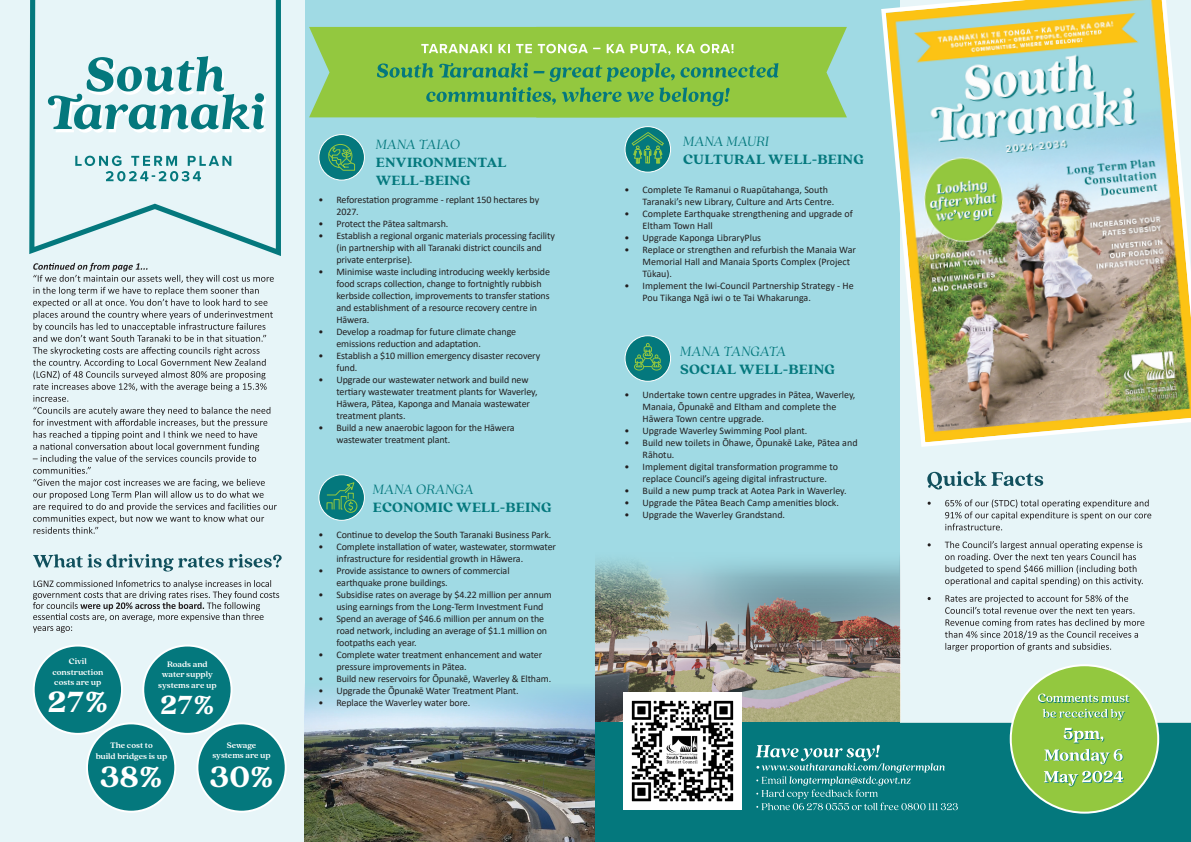
<style>
.page{position:relative;width:1191px;height:842px;background:#a0dae4}
.page>*{position:absolute;margin:0;border:0;box-sizing:border-box;transform-origin:0 0}
.t1{font:italic 900 53.5px/37.8px "Quincy CF";letter-spacing:-.01em;color:#04787d;text-align:center}
.t2{font:900 32.5px "Quincy CF";color:#fff}
.t3{font:900 29.1px "Quincy CF";color:#fff}
.body_copy{font:800 18px/21.6px "Quincy CF";letter-spacing:-.01em;color:#04787d;text-align:center}
.body{font:800 15px "Quincy CF";letter-spacing:.005em;color:#04787d}
.body-2{font:italic 300 15px "Quincy CF";letter-spacing:.01em;color:#04787d}
.body-3{font:800 14.9px/17.9px "Quincy CF";letter-spacing:.01em;color:#04787d}
.body-4{font:italic 300 14.9px "Quincy CF";letter-spacing:.01em;color:#04787d}
.body_copy-2{font:500 13px/15.6px "Quincy CF";letter-spacing:-.005em;color:#04787d;text-align:center}
.t4{font:10px/12px "Calibri";letter-spacing:-.01em;color:#231f20}
.t5{font:700 8.8px/10.5px "Quincy CF";letter-spacing:-.005em;color:#fff;text-align:center}
</style>
<div class="page">
<div style="left:0;top:0;width:305px;height:842px;background:#e7f5f8"></div>
<img style="left:304px;top:689px;width:291px;height:153px">
<img style="left:595px;top:558px;width:305px;height:164px">
<div style="left:594px;top:506px;width:304px;height:71px;background:#a0dae4"></div>
<svg style="left:309px;top:27px;width:538px;height:90px;background:#8ac34e"></svg>
<svg style="left:29px;top:0;width:252px;height:256px"></svg>
<div style="left:595px;top:723px;width:596px;height:119px;background:#04787d"></div>
<svg style="left:755px;top:745px;width:203px;height:65px"></svg>
<div style="left:900px;top:0;width:291px;height:723px;background:#e7f5f8"></div>
<img style="left:624px;top:692px;width:117px;height:118px">
<img style="left:881px;top:0;width:310px;height:447px">
<div style="left:1010px;top:665px;width:148px;height:148px;background:#93c83f;border-radius:50%"></div>
<svg style="left:1044px;top:771px;width:79px;height:15px"></svg>
<svg style="left:1044px;top:749px;width:78px;height:15px"></svg>
<svg style="left:1063px;top:728px;width:40px;height:14px"></svg>
<svg style="left:1042px;top:709px;width:82px;height:11px"></svg>
<svg style="left:1038px;top:693px;width:91px;height:9px"></svg>
<svg style="left:33px;top:263px;width:244px;height:271px"></svg>
<svg style="left:33px;top:580px;width:246px;height:53px"></svg>
<svg style="left:33px;top:554px;width:249px;height:17px"></svg>
<svg style="left:927px;top:595px;width:217px;height:56px"></svg>
<svg style="left:927px;top:541px;width:215px;height:45px"></svg>
<svg style="left:927px;top:499px;width:224px;height:31px"></svg>
<svg style="left:927px;top:471px;width:116px;height:18px"></svg>
<div style="left:34px;top:645px;width:88px;height:89px;background:#04787d;border-radius:50%"></div>
<div style="left:33px;top:645px;width:90px;height:90px;border:2px solid #fff;border-radius:50%"></div>
<div style="left:87px;top:723px;width:88px;height:89px;background:#04787d;border-radius:50%"></div>
<div style="left:86px;top:722px;width:90px;height:91px;border:2px solid #fff;border-radius:50%"></div>
<div style="left:143px;top:645px;width:88px;height:89px;background:#04787d;border-radius:50%"></div>
<div style="left:142px;top:645px;width:90px;height:90px;border:2px solid #fff;border-radius:50%"></div>
<div style="left:197px;top:723px;width:89px;height:89px;background:#04787d;border-radius:50%"></div>
<div style="left:196px;top:722px;width:91px;height:91px;border:2px solid #fff;border-radius:50%"></div>
<div style="left:319px;top:475px;width:45px;height:45px;background:#04787d;border-radius:50%"></div>
<div style="left:318px;top:474px;width:47px;height:47px;border:1px solid #fff;border-radius:50%"></div>
<svg style="left:326px;top:482px;width:32px;height:31px"></svg>
<div style="left:625px;top:127px;width:45px;height:45px;background:#04787d;border-radius:50%"></div>
<div style="left:624px;top:126px;width:47px;height:47px;border:1px solid #fff;border-radius:50%"></div>
<svg style="left:631px;top:130px;width:33px;height:35px"></svg>
<div style="left:319px;top:135px;width:45px;height:45px;background:#04787d;border-radius:50%"></div>
<div style="left:318px;top:134px;width:47px;height:47px;border:1px solid #fff;border-radius:50%"></div>
<svg style="left:328px;top:144px;width:27px;height:27px"></svg>
<div style="left:625px;top:336px;width:45px;height:45px;background:#04787d;border-radius:50%"></div>
<div style="left:624px;top:335px;width:47px;height:47px;border:1px solid #fff;border-radius:50%"></div>
<div style="left:634px;top:363px;width:10px;height:7px;border:1px solid #93c83f;border-radius:50%"></div>
<div style="left:651px;top:363px;width:10px;height:7px;border:1px solid #93c83f;border-radius:50%"></div>
<svg style="left:635px;top:343px;width:26px;height:25px"></svg>
<p class="t1" style="left:45px;top:54px;width:222px">South<br>Taranaki</p>
<p class="t5" style="left:52px;top:656px;width:52px">Civil construction costs are up</p>
<p class="t2" style="left:48px;top:679px;width:62px">27%</p>
<p class="t5" style="left:96px;top:740px;width:73px">The cost to<br>build bridges is up</p>
<p class="t2" style="left:100px;top:753px;width:64px">38%</p>
<p class="t5" style="left:158px;top:658px;width:60px">Roads and water supply systems are up</p>
<p class="t3" style="left:160px;top:684px;width:56px">27%</p>
<p class="t5" style="left:212px;top:739px;width:60px">Sewage systems are up</p>
<p class="t2" style="left:209px;top:753px;width:66px">30%</p>
<p class="body-4" style="left:376px;top:134px;width:86px">MANA TAIAO</p>
<p class="body-3" style="left:376px;top:153px;width:132px">ENVIRONMENTAL<br>WELL-BEING</p>
<p class="t4" style="left:336px;top:193px;width:204px;text-indent:-18px">• Reforestation programme - replant 150 hectares by<br>2027.</p>
<p class="t4" style="left:318px;top:217px;width:131px">• Protect the Pātea saltmarsh.</p>
<p class="t4" style="left:336px;top:229px;width:220px;text-indent:-18px">• Establish a regional organic materials processing facility (in partnership with all Taranaki district councils and private enterprise).</p>
<p class="t4" style="left:336px;top:265px;width:215px;text-indent:-18px">• Minimise waste including introducing weekly kerbside food scraps collection, change to fortnightly rubbish kerbside collection, improvements to transfer stations and establishment of a resource recovery centre in Hāwera.</p>
<p class="t4" style="left:336px;top:325px;width:181px;text-indent:-18px">• Develop a roadmap for future climate change emissions reduction and adaptation.</p>
<p class="t4" style="left:336px;top:349px;width:205px;text-indent:-18px">• Establish a $10 million emergency disaster recovery fund.</p>
<p class="t4" style="left:336px;top:373px;width:203px;text-indent:-18px">• Upgrade our wastewater network and build new tertiary wastewater treatment plants for Waverley, Hāwera, Pātea, Kaponga and Manaia wastewater treatment plants.</p>
<p class="t4" style="left:336px;top:421px;width:180px;text-indent:-18px">• Build a new anaerobic lagoon for the Hāwera wastewater treatment plant.</p>
<p class="body-2" style="left:373px;top:479px;width:103px">MANA ORANGA</p>
<p class="body" style="left:373px;top:497px;width:180px">ECONOMIC WELL-BEING</p>
<p class="t4" style="left:318px;top:529px;width:234px">• Continue to develop the South Taranaki Business Park.</p>
<p class="t4" style="left:336px;top:541px;width:221px;text-indent:-18px">• Complete installation of water, wastewater, stormwater infrastructure for residential growth in Hāwera.</p>
<p class="t4" style="left:336px;top:565px;width:175px;text-indent:-18px">• Provide assistance to owners of commercial earthquake prone buildings.</p>
<p class="t4" style="left:336px;top:589px;width:217px;text-indent:-18px">• Subsidise rates on average by $4.22 million per annum using earnings from the Long-Term Investment Fund</p>
<p class="t4" style="left:336px;top:613px;width:212px;text-indent:-18px">• Spend an average of $46.6 million per annum on the road network, including an average of $1.1 million on footpaths each year.</p>
<p class="t4" style="left:336px;top:649px;width:207px;text-indent:-18px">• Complete water treatment enhancement and water pressure improvements in Pātea.</p>
<p class="t4" style="left:318px;top:673px;width:234px">• Build new reservoirs for Ōpunakē, Waverley &amp; Eltham.</p>
<p class="t4" style="left:318px;top:685px;width:202px">• Upgrade the Ōpunakē Water Treatment Plant.</p>
<p class="t4" style="left:318px;top:697px;width:153px">• Replace the Waverley water bore.</p>
<p class="body-2" style="left:683px;top:131px;width:87px">MANA MAURI</p>
<p class="body" style="left:683px;top:149px;width:182px">CULTURAL WELL-BEING</p>
<p class="t4" style="left:642px;top:183px;width:193px;text-indent:-18px">• Complete Te Ramanui o Ruapūtahanga, South<br>Taranaki’s new Library, Culture and Arts Centre.</p>
<p class="t4" style="left:642px;top:207px;width:212px;text-indent:-18px">• Complete Earthquake strengthening and upgrade of<br>Eltham Town Hall</p>
<p class="t4" style="left:624px;top:231px;width:138px">• Upgrade Kaponga LibraryPlus</p>
<p class="t4" style="left:642px;top:243px;width:215px;text-indent:-18px">• Replace or strengthen and refurbish the Manaia War<br>Memorial Hall and Manaia Sports Complex (Project<br>Tūkau).</p>
<p class="t4" style="left:642px;top:279px;width:213px;text-indent:-18px">• Implement the Iwi-Council Partnership Strategy - He<br>Pou Tikanga Ngā iwi o te Tai Whakarunga.</p>
<p class="body-2" style="left:680px;top:340px;width:108px">MANA TANGATA</p>
<p class="body" style="left:680px;top:358px;width:156px">SOCIAL WELL-BEING</p>
<p class="t4" style="left:642px;top:388px;width:214px;text-indent:-18px">• Undertake town centre upgrades in Pātea, Waverley,<br>Manaia, Ōpunakē and Eltham and complete the<br>Hāwera Town centre upgrade.</p>
<p class="t4" style="left:624px;top:424px;width:184px">• Upgrade Waverley Swimming Pool plant.</p>
<p class="t4" style="left:642px;top:436px;width:216px;text-indent:-18px">• Build new toilets in Ōhawe, Ōpunakē Lake, Pātea and<br>Rāhotu.</p>
<p class="t4" style="left:642px;top:460px;width:197px;text-indent:-18px">• Implement digital transformation programme to replace Council’s ageing digital infrastructure.</p>
<p class="t4" style="left:624px;top:484px;width:224px">• Build a new pump track at Aotea Park in Waverley.</p>
<p class="t4" style="left:624px;top:496px;width:216px">• Upgrade the Pātea Beach Camp amenities block.</p>
<p class="t4" style="left:624px;top:508px;width:162px">• Upgrade the Waverley Grandstand.</p>
<p class="body_copy-2" style="left:1038px;top:690px;width:93px">Comments must be received by</p>
<p class="body_copy" style="left:1044px;top:723px;width:82px">5pm,<br>Monday 6<br>May 2024</p>
</div>
